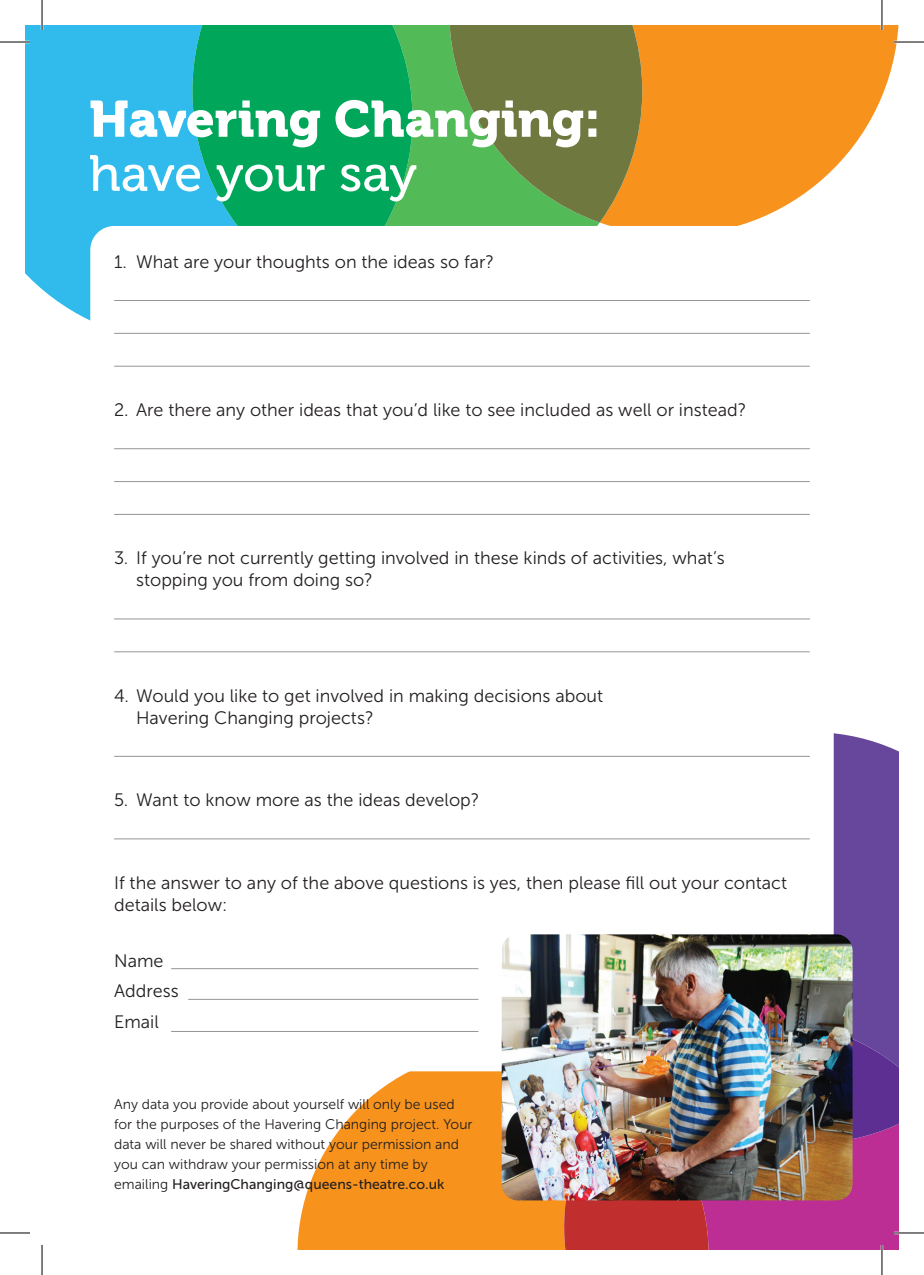
<style>
.page{position:relative;width:924px;height:1275px;background:#fff}
.page>*{position:absolute;margin:0;border:0;box-sizing:border-box;transform-origin:0 0}
.t1{font:50.8px "Museo 900";color:#fff}
.t2{font:50.8px "Museo 500";letter-spacing:-.005em;color:#fff}
.t3{font:18px/22px "Museo Sans 300";color:#231f20}
.t4{font:14px/20px "Museo Sans 300";color:#231f20}
.t5{font:14px "Museo Sans 500";color:#231f20}
.s1{font-family:"Museo Sans 300"}
</style>
<div class="page">
<div style="left:833px;top:733px;width:65px;height:270px;background:#67479c"></div>
<svg style="left:297px;top:1071px;width:246px;height:179px;fill:#f7931d"></svg>
<svg style="left:543px;top:1003px;width:355px;height:247px;background:#aa3473"></svg>
<div style="left:25px;top:25px;width:167px;height:296px;background:#31bbed"></div>
<div style="left:412px;top:25px;width:79px;height:201px;background:#52ba56"></div>
<svg style="left:192px;top:25px;width:220px;height:201px;background:#05a864"></svg>
<svg style="left:491px;top:25px;width:407px;height:201px;fill:#f7931d"></svg>
<svg style="left:449px;top:25px;width:193px;height:197px;background:#6e8842"></svg>
<div style="left:90px;top:226px;width:723px;height:233px;background:#fff;border-radius:24px"></div>
<hr style="left:114px;top:300px;width:695px;height:1px;background:#939598">
<hr style="left:114px;top:333px;width:695px;height:1px;background:#939598">
<hr style="left:114px;top:366px;width:695px;height:1px;background:#939598">
<hr style="left:114px;top:448px;width:695px;height:1px;background:#939598">
<hr style="left:114px;top:481px;width:695px;height:1px;background:#939598">
<hr style="left:114px;top:514px;width:695px;height:1px;background:#939598">
<hr style="left:114px;top:618px;width:695px;height:1px;background:#939598">
<hr style="left:114px;top:651px;width:695px;height:1px;background:#939598">
<hr style="left:114px;top:756px;width:695px;height:1px;background:#939598">
<hr style="left:114px;top:838px;width:695px;height:1px;background:#939598">
<hr style="left:171px;top:968px;width:307px;height:1px;background:#939598">
<hr style="left:188px;top:999px;width:290px;height:1px;background:#939598">
<hr style="left:171px;top:1031px;width:307px;height:1px;background:#939598">
<img style="left:501px;top:934px;width:351px;height:266px">
<hr style="left:0;top:41px;width:30px;height:2px;background:#fff">
<hr style="left:893px;top:41px;width:30px;height:2px;background:#fff">
<hr style="left:893px;top:1231px;width:30px;height:3px;background:#fff">
<hr style="left:41px;top:0;width:2px;height:30px;background:#fff">
<hr style="left:880px;top:0;width:2px;height:30px;background:#fff">
<hr style="left:880px;top:1245px;width:2px;height:30px;background:#fff">
<hr style="left:0;top:42px;width:30px;height:1px;background:#000">
<hr style="left:893px;top:42px;width:30px;height:1px;background:#000">
<hr style="left:0;top:1232px;width:30px;height:1px;background:#000">
<hr style="left:893px;top:1232px;width:30px;height:1px;background:#000">
<hr style="left:42px;top:0;width:1px;height:30px;background:#000">
<hr style="left:42px;top:1245px;width:1px;height:30px;background:#000">
<hr style="left:881px;top:0;width:1px;height:30px;background:#000">
<hr style="left:881px;top:1245px;width:1px;height:30px;background:#000">
<h1 class="t1" style="left:89px;top:90px;width:512px">Havering Changing:</h1>
<h1 class="t2" style="left:89px;top:145px;width:329px">have your say</h1>
<p class="t3" style="left:114px;top:251px;width:381px">1. What are your thoughts on the ideas so far?</p>
<p class="t3" style="left:114px;top:399px;width:633px">2. Are there any other ideas that you’d like to see included as well or instead?</p>
<p class="t3" style="left:136px;top:547px;width:590px;text-indent:-22px">3. If you’re not currently getting involved in these kinds of activities, what’s stopping you from doing so?</p>
<p class="t3" style="left:136px;top:684px;width:468px;text-indent:-22px">4. Would you like to get involved in making decisions about<br>Havering Changing projects?</p>
<p class="t3" style="left:114px;top:789px;width:367px">5. Want to know more as the ideas develop?</p>
<p class="t3" style="left:114px;top:871px;width:674px">If the answer to any of the above questions is yes, then please fill out your contact details below:</p>
<p class="t3" style="left:114px;top:945px;width:66px;line-height:30.8px">Name<br>Address<br>Email</p>
<p class="t4" style="left:114px;top:1094px;width:360px">Any data you provide about yourself will only be used for the purposes of the Havering Changing project. Your data will never be shared without your permission and you can withdraw your permission at any time by</p>
<p class="t5" style="left:114px;top:1176px;width:332px"><span class="s1">emailing</span> HaveringChanging@queens-theatre.co.uk</p>
</div>
